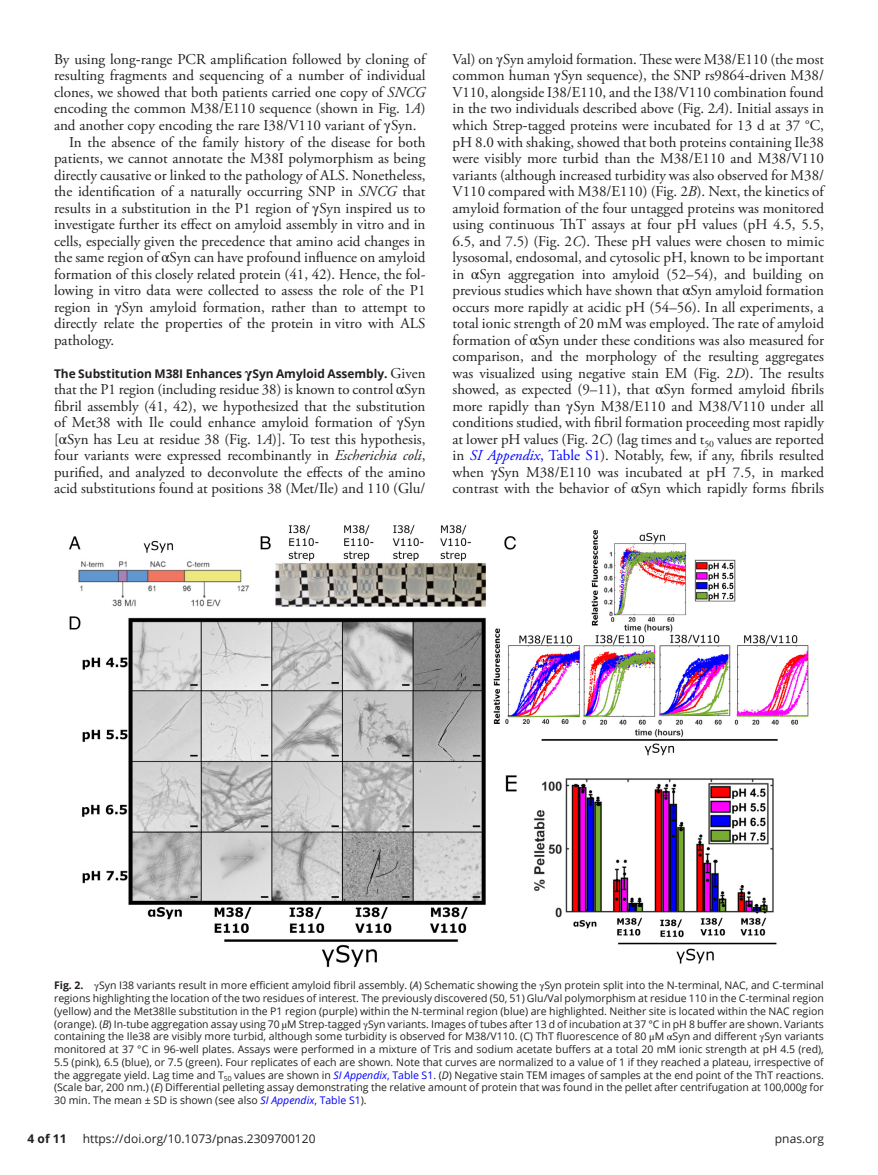
<style>
.page{position:relative;width:878px;height:1175px;background:#fff}
.page>*{position:absolute;margin:0;border:0;box-sizing:border-box;transform-origin:0 0}
.t1{font:15px/16.5px "Adobe Garamond Pro";color:#231f20;text-align:justify}
.t2{font:700 12px "Open Sans";color:#231f20}
.t3{font:12px "Open Sans";color:#231f20}
.t4{font:10.5px/12.8px "Open Sans";color:#231f20;text-align:justify}
.s1{font-family:"STIX"}
.s2{font-style:italic}
.s3{font-family:"STIX";font-size:15px}
.s4{font-family:"Adobe Garamond Pro";font-weight:400;font-size:15px}
.s5{font-style:italic;color:#00f}
.s6{color:#00f}
.s7{font-weight:700}
</style>
<div class="page">
<img style="left:69px;top:525px;width:740px;height:442px">
<p class="t1" style="left:54px;top:51px;width:373px">By using long<span class="s1">-</span>range PCR amplification followed by cloning of</p>
<p class="t1" style="left:54px;top:68px;width:373px">resulting fragments and sequencing of a number of individual</p>
<p class="t1" style="left:54px;top:84px;width:373px">clones, we showed that both patients carried one copy of <span class="s2">SNCG</span></p>
<p class="t1" style="left:54px;top:101px;width:373px">encoding the common M38/E110 sequence (shown in Fig. 1<span class="s2">A</span>)</p>
<p class="t1" style="left:54px;top:117px;width:364px">and another copy encoding the rare I38/V110 variant of <span class="s1">γ</span>Syn.</p>
<p class="t1" style="left:69px;top:134px;width:358px">In the absence of the family history of the disease for both</p>
<p class="t1" style="left:54px;top:150px;width:373px">patients, we cannot annotate the M38I polymorphism as being</p>
<p class="t1" style="left:54px;top:167px;width:373px">directly causative or linked to the pathology of ALS. Nonetheless,</p>
<p class="t1" style="left:54px;top:183px;width:373px">the identification of a naturally occurring SNP in <span class="s2">SNCG</span> that</p>
<p class="t1" style="left:54px;top:200px;width:373px">results in a substitution in the P1 region of <span class="s1">γ</span>Syn inspired us to</p>
<p class="t1" style="left:54px;top:216px;width:373px">investigate further its effect on amyloid assembly in vitro and in</p>
<p class="t1" style="left:54px;top:233px;width:373px">cells, especially given the precedence that amino acid changes in</p>
<p class="t1" style="left:54px;top:249px;width:373px">the same region of <span class="s1">α</span>Syn can have profound influence on amyloid</p>
<p class="t1" style="left:54px;top:266px;width:373px">formation of this closely related protein (41, 42). Hence, the fol-</p>
<p class="t1" style="left:54px;top:282px;width:373px">lowing in vitro data were collected to assess the role of the P1</p>
<p class="t1" style="left:54px;top:299px;width:373px">region in <span class="s1">γ</span>Syn amyloid formation, rather than to attempt to</p>
<p class="t1" style="left:54px;top:315px;width:373px">directly relate the properties of the protein in vitro with ALS</p>
<p class="t1" style="left:54px;top:332px;width:62px">pathology.</p>
<p class="t2" style="left:54px;top:365px;width:373px">The Substitution M38I Enhances <span class="s3">γ</span>Syn Amyloid Assembly. <span class="s4">Given</span></p>
<p class="t1" style="left:54px;top:381px;width:373px">that the P1 region (including residue 38) is known to control <span class="s1">α</span>Syn fibril assembly (41, 42), we hypothesized that the substitution of Met38 with Ile could enhance amyloid formation of <span class="s1">γ</span>Syn [<span class="s1">α</span>Syn has Leu at residue 38 (Fig. 1<span class="s2">A</span>)]. To test this hypothesis, four variants were expressed recombinantly in <span class="s2">Escherichia coli</span>, purified, and analyzed to deconvolute the effects of the amino acid substitutions found at positions 38 (Met/Ile) and 110 (Glu/</p>
<p class="t1" style="left:452px;top:51px;width:373px">Val) on <span class="s1">γ</span>Syn amyloid formation. These were M38/E110 (the most common human <span class="s1">γ</span>Syn sequence), the SNP rs9864<span class="s1">-</span>driven M38/ V110, alongside I38/E110, and the I38/V110 combination found in the two individuals described above (Fig. 2<span class="s2">A</span>). Initial assays in which Strep<span class="s1">-</span>tagged proteins were incubated for 13 d at 37 °C, pH 8.0 with shaking, showed that both proteins containing Ile38 were visibly more turbid than the M38/E110 and M38/V110 variants (although increased turbidity was also observed for M38/ V110 compared with M38/E110) (Fig. 2<span class="s2">B</span>). Next, the kinetics of amyloid formation of the four untagged proteins was monitored using continuous ThT assays at four pH values (pH 4.5, 5.5, 6.5, and 7.5) (Fig. 2<span class="s2">C</span>). These pH values were chosen to mimic lysosomal, endosomal, and cytosolic pH, known to be important in <span class="s1">α</span>Syn aggregation into amyloid (52–54), and building on previous studies which have shown that <span class="s1">α</span>Syn amyloid formation occurs more rapidly at acidic pH (54–56). In all experiments, a total ionic strength of 20 mM was employed. The rate of amyloid formation of <span class="s1">α</span>Syn under these conditions was also measured for comparison, and the morphology of the resulting aggregates was visualized using negative stain EM (Fig. 2<span class="s2">D</span>). The results showed, as expected (9–11), that <span class="s1">α</span>Syn formed amyloid fibrils more rapidly than <span class="s1">γ</span>Syn M38/E110 and M38/V110 under all conditions studied, with fibril formation proceeding most rapidly at lower pH values (Fig. 2<span class="s2">C</span>) (lag times and t<sub>50</sub> values are reported in <span class="s5">SI Appendix</span><span class="s6">, Table S1</span>). Notably, few, if any, fibrils resulted when <span class="s1">γ</span>Syn M38/E110 was incubated at pH 7.5, in marked contrast with the behavior of <span class="s1">α</span>Syn which rapidly forms fibrils</p>
<p class="t4" style="left:54px;top:978px;width:771px"><span class="s7">Fig. 2.</span> <span class="s1">γ</span>Syn I38 variants result in more efficient amyloid fibril assembly. (<span class="s2">A</span>) Schematic showing the <span class="s1">γ</span>Syn protein split into the N<span class="s1">-</span>terminal, NAC, and C<span class="s1">-</span>terminal regions highlighting the location of the two residues of interest. The previously discovered (50, 51) Glu/Val polymorphism at residue 110 in the C<span class="s1">-</span>terminal region (yellow) and the Met38Ile substitution in the P1 region (purple) within the N<span class="s1">-</span>terminal region (blue) are highlighted. Neither site is located within the NAC region (orange). (<span class="s2">B</span>) In<span class="s1">-</span>tube aggregation assay using 70 <span class="s1">µ</span>M Strep<span class="s1">-</span>tagged <span class="s1">γ</span>Syn variants. Images of tubes after 13 d of incubation at 37 °C in pH 8 buffer are shown. Variants containing the Ile38 are visibly more turbid, although some turbidity is observed for M38/V110. (C) ThT fluorescence of 80 <span class="s1">μ</span>M <span class="s1">α</span>Syn and different <span class="s1">γ</span>Syn variants monitored at 37 °C in 96<span class="s1">-</span>well plates. Assays were performed in a mixture of Tris and sodium acetate buffers at a total 20 mM ionic strength at pH 4.5 (red), 5.5 (pink), 6.5 (blue), or 7.5 (green). Four replicates of each are shown. Note that curves are normalized to a value of 1 if they reached a plateau, irrespective of the aggregate yield. Lag time and T<sub>50</sub> values are shown in <span class="s5">SI Appendix</span><span class="s6">, Table S1</span>. (<span class="s2">D</span>) Negative stain TEM images of samples at the end point of the ThT reactions. (Scale bar, 200 nm.) (<span class="s2">E</span>) Differential pelleting assay demonstrating the relative amount of protein that was found in the pellet after centrifugation at 100,000<span class="s2">g</span> for 30 min. The mean ± SD is shown (see also <span class="s5">SI Appendix</span><span class="s6">, Table S1</span>).</p>
<p class="t2" style="left:28px;top:1130px;width:40px">4 of 11</p>
<p class="t3" style="left:83px;top:1130px;width:234px">https://doi.org/10.1073/pnas.2309700120</p>
<p class="t3" style="left:774px;top:1130px;width:51px">pnas.org</p>
</div>
